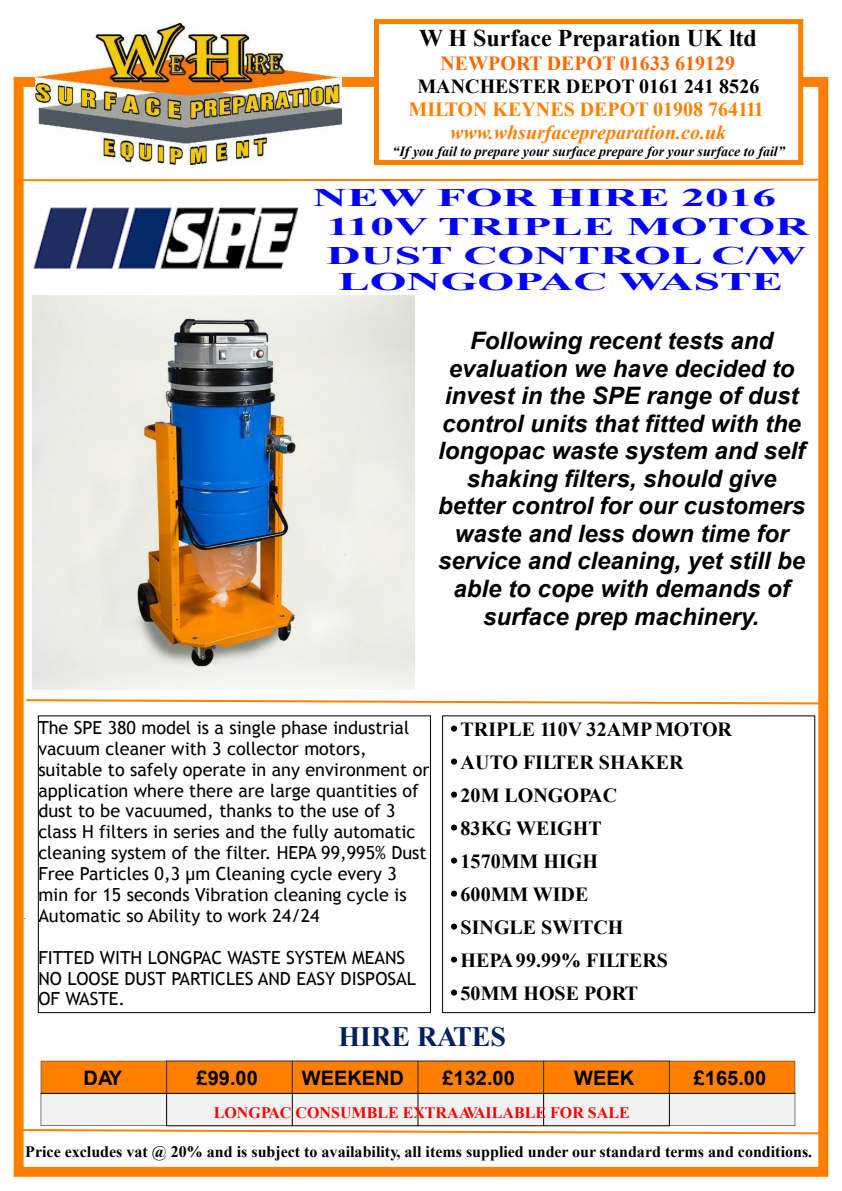
<style>
.page{position:relative;width:842px;height:1191px;background:#fff}
.page>*{position:absolute;margin:0;border:0;box-sizing:border-box;transform-origin:0 0}
.t1{font:700 28px "Times New Roman";color:#002060}
.t2{font:700 25.2px/29px "Times New Roman";color:#00f;scale:1.87 1}
.t3{font:italic 700 24px/27.5px "Arial";color:#000;text-align:center}
.t4{font:700 24px "Times New Roman";color:#000}
.t5{font:700 20px/33px "Times New Roman";color:#000}
.t6{font:700 20px "Arial";color:#000}
.t7{font:italic 700 20px "Times New Roman";color:#ff8000}
.t8{font:700 20px "Times New Roman";color:#ff8000}
.t9{font:700 20px "Times New Roman";color:#f60}
.t10{font:18px/20.9px "Trebuchet MS";color:#000}
.t11{font:700 16px "Times New Roman";color:#000}
.t12{font:700 16px "Times New Roman";color:#f00}
.t13{font:italic 700 14px "Times New Roman";color:#000}
</style>
<div class="page">
<div style="left:14px;top:77px;width:814px;height:1099px;border:10px solid #ff8000"></div>
<img style="left:35px;top:23px;width:306px;height:142px">
<div style="left:376px;top:22px;width:425px;height:140px;background:#fff"></div>
<div style="left:374px;top:19px;width:429px;height:146px;border:5px solid #ff8000"></div>
<svg style="left:18px;top:178px;width:802px;height:4px"></svg>
<div style="left:38px;top:715px;width:393px;height:298px;border:1px solid #000"></div>
<div style="left:442px;top:715px;width:373px;height:298px;border:1px solid #000"></div>
<svg style="left:451px;top:725px;width:6px;height:6px"></svg>
<svg style="left:451px;top:758px;width:6px;height:6px"></svg>
<svg style="left:451px;top:791px;width:6px;height:6px"></svg>
<svg style="left:451px;top:824px;width:6px;height:6px"></svg>
<svg style="left:451px;top:857px;width:6px;height:6px"></svg>
<svg style="left:451px;top:890px;width:6px;height:6px"></svg>
<svg style="left:451px;top:923px;width:6px;height:6px"></svg>
<svg style="left:451px;top:956px;width:6px;height:6px"></svg>
<svg style="left:451px;top:989px;width:6px;height:6px"></svg>
<svg style="left:19px;top:1060px;width:802px;height:75px"></svg>
<svg style="left:24px;top:698px;width:802px;height:7px"></svg>
<img style="left:32px;top:296px;width:382px;height:393px">
<img style="left:33px;top:208px;width:266px;height:61px">
<h3 class="t4" style="left:419px;top:29px;width:339px">W H Surface Preparation UK ltd</h3>
<p class="t9" style="left:440px;top:56px;width:296px">NEWPORT DEPOT 01633 619129</p>
<p class="t5" style="left:417px;top:71px;width:343px">MANCHESTER DEPOT 0161 241 8526</p>
<p class="t8" style="left:408px;top:102px;width:357px">MILTON KEYNES DEPOT 01908 764111</p>
<p class="t7" style="left:450px;top:125px;width:277px">www.whsurfacepreparation.co.uk</p>
<p class="t13" style="left:392px;top:147px;width:394px">“If you fail to prepare your surface prepare for your surface to fail”</p>
<h2 class="t2" style="left:326px;top:186px;width:260px;text-indent:-13px">NEW FOR HIRE 2016<br>110V TRIPLE MOTOR<br>DUST CONTROL C/W</h2>
<h2 class="t2" style="left:338px;top:269px;width:239px">LONGOPAC WASTE</h2>
<p class="t3" style="left:438px;top:329px;width:369px">Following recent tests and evaluation we have decided to invest in the SPE range of dust control units that fitted with the longopac waste system and self shaking filters, should give better control for our customers waste and less down time for service and cleaning, yet still be able to cope with demands of surface prep machinery.</p>
<p class="t10" style="left:38px;top:718px;width:392px">The SPE 380 model is a single phase industrial vacuum cleaner with 3 collector motors, suitable to safely operate in any environment or application where there are large quantities of dust to be vacuumed, thanks to the use of 3 class H filters in series and the fully automatic cleaning system of the filter. HEPA 99,995% Dust Free Particles 0,3 μm Cleaning cycle every 3 min for 15 seconds Vibration cleaning cycle is Automatic so Ability to work 24/24</p>
<p class="t10" style="left:38px;top:948px;width:379px">FITTED WITH LONGPAC WASTE SYSTEM MEANS<br>NO LOOSE DUST PARTICLES AND EASY DISPOSAL<br>OF WASTE.</p>
<p class="t5" style="left:461px;top:714px;width:273px">TRIPLE 110V 32AMP MOTOR<br>AUTO FILTER SHAKER<br>20M LONGOPAC<br>83KG WEIGHT<br>1570MM HIGH<br>600MM WIDE<br>SINGLE SWITCH<br>HEPA 99.99% FILTERS<br>50MM HOSE PORT</p>
<h1 class="t1" style="left:338px;top:1026px;width:169px">HIRE RATES</h1>
<p class="t6" style="left:84px;top:1070px;width:40px">DAY</p>
<p class="t6" style="left:197px;top:1070px;width:63px">£99.00</p>
<p class="t6" style="left:302px;top:1070px;width:104px">WEEKEND</p>
<p class="t6" style="left:442px;top:1070px;width:74px">£132.00</p>
<p class="t6" style="left:574px;top:1070px;width:61px">WEEK</p>
<p class="t6" style="left:694px;top:1070px;width:74px">£165.00</p>
<p class="t12" style="left:214px;top:1107px;width:417px">LONGPAC CONSUMBLE EXTRA AVAILABLE FOR SALE</p>
<p class="t11" style="left:25px;top:1146px;width:788px">Price excludes vat @ 20% and is subject to availability, all items supplied under our standard terms and conditions.</p>
</div>
